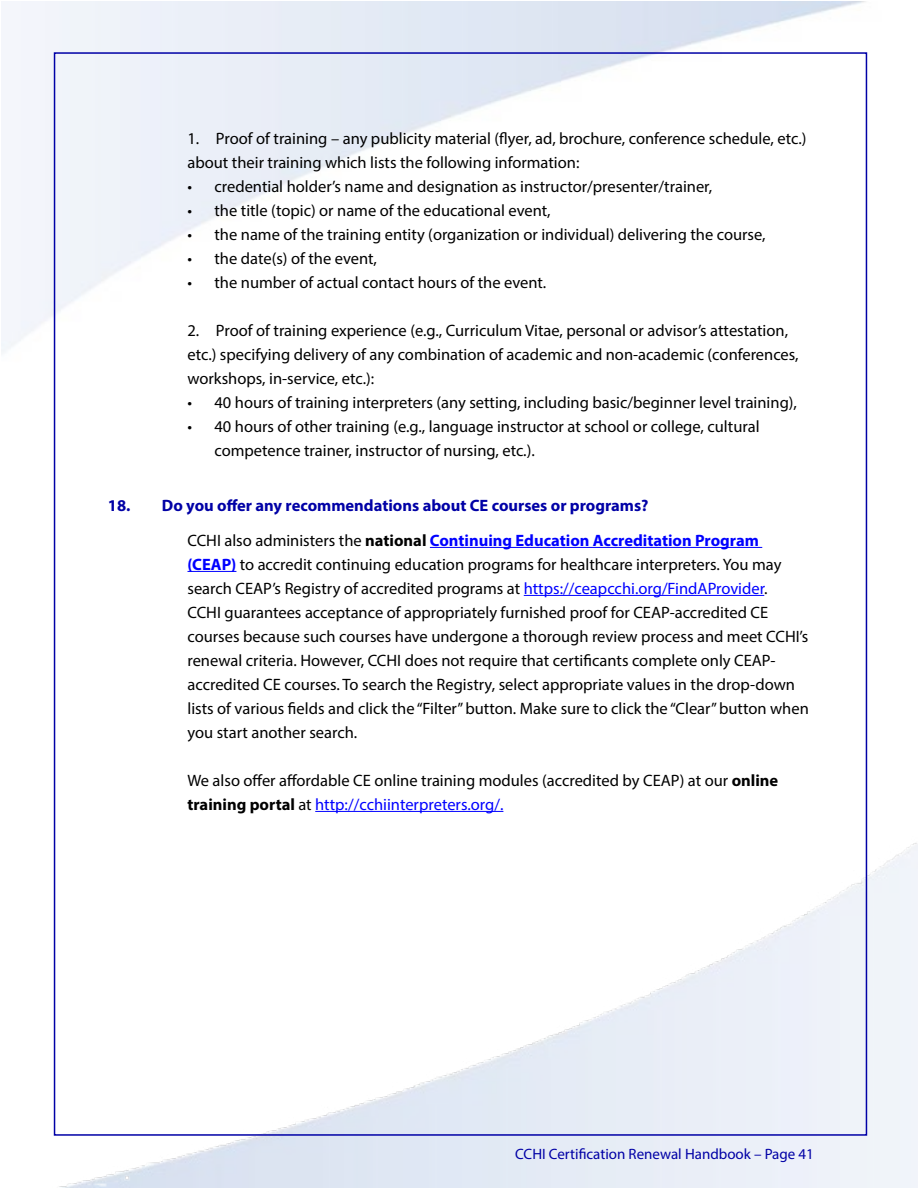
<style>
.page{position:relative;width:918px;height:1188px;background:#fff}
.page>*{position:absolute;margin:0;border:0;box-sizing:border-box;transform-origin:0 0}
.t1{font:16.5px/24px "Myriad Pro";color:#000}
.t2{font:700 16.5px/34.8px "Myriad Pro";color:#0000a6}
.t3{font:15px "Myriad Pro";color:#0000a6}
.s1{font-weight:400;color:#000}
.s2{color:#000}
.s3{color:#00f}
.s4{font-weight:700;color:#00f}
.s5{font-weight:700}
</style>
<div class="page">
<hr style="left:430px;top:547px;width:332px;height:1px;background:#00f">
<hr style="left:188px;top:571px;width:48px;height:1px;background:#00f">
<hr style="left:524px;top:595px;width:240px;height:1px;background:#00f">
<hr style="left:315px;top:811px;width:188px;height:1px;background:#00f">
<p class="t1" style="left:188px;top:127px;width:620px">1. Proof of training – any publicity material (flyer, ad, brochure, conference schedule, etc.) about their training which lists the following information:</p>
<p class="t1" style="left:188px;top:175px;width:526px">• credential holder’s name and designation as instructor/presenter/trainer,</p>
<p class="t1" style="left:188px;top:199px;width:365px">• the title (topic) or name of the educational event,</p>
<p class="t1" style="left:188px;top:223px;width:580px">• the name of the training entity (organization or individual) delivering the course,</p>
<p class="t1" style="left:188px;top:247px;width:191px">• the date(s) of the event,</p>
<p class="t1" style="left:188px;top:271px;width:360px">• the number of actual contact hours of the event.</p>
<p class="t1" style="left:188px;top:319px;width:613px">2. Proof of training experience (e.g., Curriculum Vitae, personal or advisor’s attestation, etc.) specifying delivery of any combination of academic and non-academic (conferences, workshops, in-service, etc.):</p>
<p class="t1" style="left:188px;top:391px;width:611px">• 40 hours of training interpreters (any setting, including basic/beginner level training),</p>
<p class="t1" style="left:214px;top:415px;width:547px;text-indent:-27px">• 40 hours of other training (e.g., language instructor at school or college, cultural competence trainer, instructor of nursing, etc.).</p>
<p class="t2" style="left:187px;top:488px;width:573px;text-indent:-79px">18. Do you offer any recommendations about CE courses or programs?<br><span class="s1">CCHI also administers the</span> <span class="s2">national</span> <span class="s3">Continuing Education Accreditation Program</span></p>
<p class="t1" style="left:187px;top:552px;width:623px"><span class="s4">(CEAP)</span> to accredit continuing education programs for healthcare interpreters. You may search CEAP’s Registry of accredited programs at <span class="s3">https://ceapcchi.org/FindAProvider</span>.<br>CCHI guarantees acceptance of appropriately furnished proof for CEAP-accredited CE courses because such courses have undergone a thorough review process and meet CCHI’s renewal criteria. However, CCHI does not require that certificants complete only CEAP&shy;accredited CE courses. To search the Registry, select appropriate values in the drop-down lists of various fields and click the “Filter” button. Make sure to click the “Clear” button when you start another search.</p>
<p class="t1" style="left:187px;top:768px;width:592px">We also offer affordable CE online training modules (accredited by CEAP) at our <span class="s5">online training portal</span> at <span class="s3">http://cchiinterpreters.org/.</span></p>
<p class="t3" style="left:515px;top:1145px;width:300px">CCHI Certification Renewal Handbook – Page 41</p>
</div>
